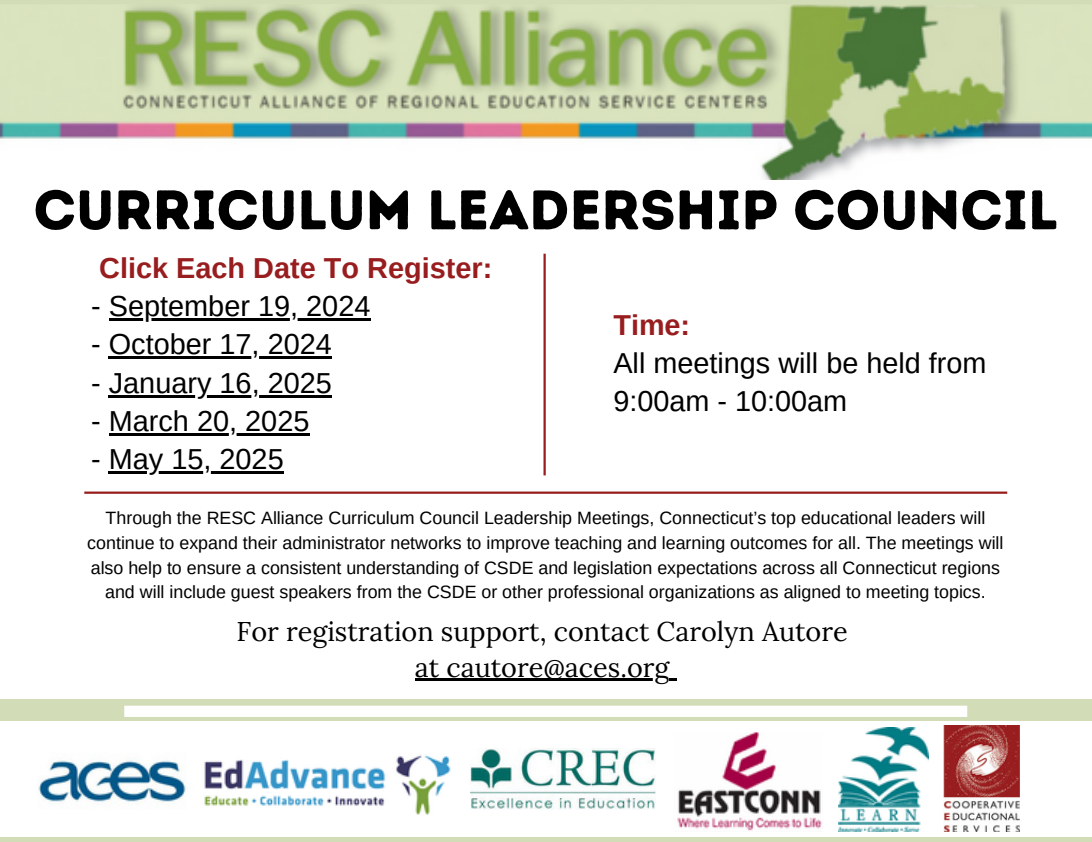
<style>
.page{position:relative;width:1092px;height:842px;background:#fff}
.page>*{position:absolute;margin:0;border:0;box-sizing:border-box;transform-origin:0 0}
.t1{font:55.5px "Intro Rust Base";color:#000}
.t2{font:28.8px/38.4px "Arimo";color:#000}
.t3{font:700 28.8px "Arimo";color:#981d1f}
.t4{font:27px/36px "Lora";color:#000;text-align:center}
.t5{font:17.7px/24.6px "Arimo";color:#000;text-align:center}
</style>
<div class="page">
<div style="left:0;top:0;width:1091px;height:123px;background:#d2dcb6"></div>
<img style="left:0;top:4px;width:1091px;height:176px">
<div style="left:0;top:699px;width:1091px;height:142px;background:#d2dcb6"></div>
<div style="left:0;top:721px;width:1091px;height:115px;background:#fff"></div>
<div style="left:124px;top:705px;width:843px;height:12px;background:#fff"></div>
<hr style="left:84px;top:491px;width:923px;height:3px;background:#981d1f">
<hr style="left:543px;top:254px;width:2px;height:221px;background:#981d1f">
<img style="left:38px;top:760px;width:148px;height:42px">
<img style="left:943px;top:726px;width:76px;height:105px">
<img style="left:677px;top:732px;width:145px;height:99px">
<img style="left:204px;top:755px;width:247px;height:60px">
<img style="left:838px;top:727px;width:89px;height:104px">
<img style="left:470px;top:748px;width:185px;height:61px">
<hr style="left:109px;top:318px;width:261px;height:3px;background:#000">
<hr style="left:109px;top:357px;width:223px;height:2px;background:#000">
<hr style="left:109px;top:395px;width:223px;height:2px;background:#000">
<hr style="left:109px;top:433px;width:200px;height:2px;background:#000">
<hr style="left:109px;top:471px;width:175px;height:3px;background:#000">
<hr style="left:415px;top:678px;width:254px;height:3px;background:#000">
<svg style="left:669px;top:678px;width:7px;height:3px"></svg>
<p class="t1" style="left:34px;top:176px;width:1025px">CURRICULUM LEADERSHIP COUNCIL</p>
<p class="t3" style="left:99px;top:252px;width:394px">Click Each Date To Register:</p>
<p class="t2" style="left:91px;top:287px;width:281px">- September 19, 2024</p>
<p class="t2" style="left:91px;top:325px;width:242px">- October 17, 2024</p>
<p class="t2" style="left:91px;top:363px;width:242px">- January 16, 2025</p>
<p class="t2" style="left:91px;top:402px;width:220px">- March 20, 2025</p>
<h2 class="t2" style="left:91px;top:440px;width:194px">- May 15, 2025</h2>
<p class="t5" style="left:87px;top:506px;width:917px">Through the RESC Alliance Curriculum Council Leadership Meetings, Connecticut’s top educational leaders will continue to expand their administrator networks to improve teaching and learning outcomes for all. The meetings will also help to ensure a consistent understanding of CSDE and legislation expectations across all Connecticut regions and will include guest speakers from the CSDE or other professional organizations as aligned to meeting topics.</p>
<h2 class="t3" style="left:613px;top:308px;width:78px">Time:</h2>
<h2 class="t2" style="left:613px;top:343px;width:374px">All meetings will be held from<br>9:00am - 10:00am</h2>
<h3 class="t4" style="left:236px;top:612px;width:612px">For registration support, contact Carolyn Autore at cautore@aces.org</h3>
</div>
